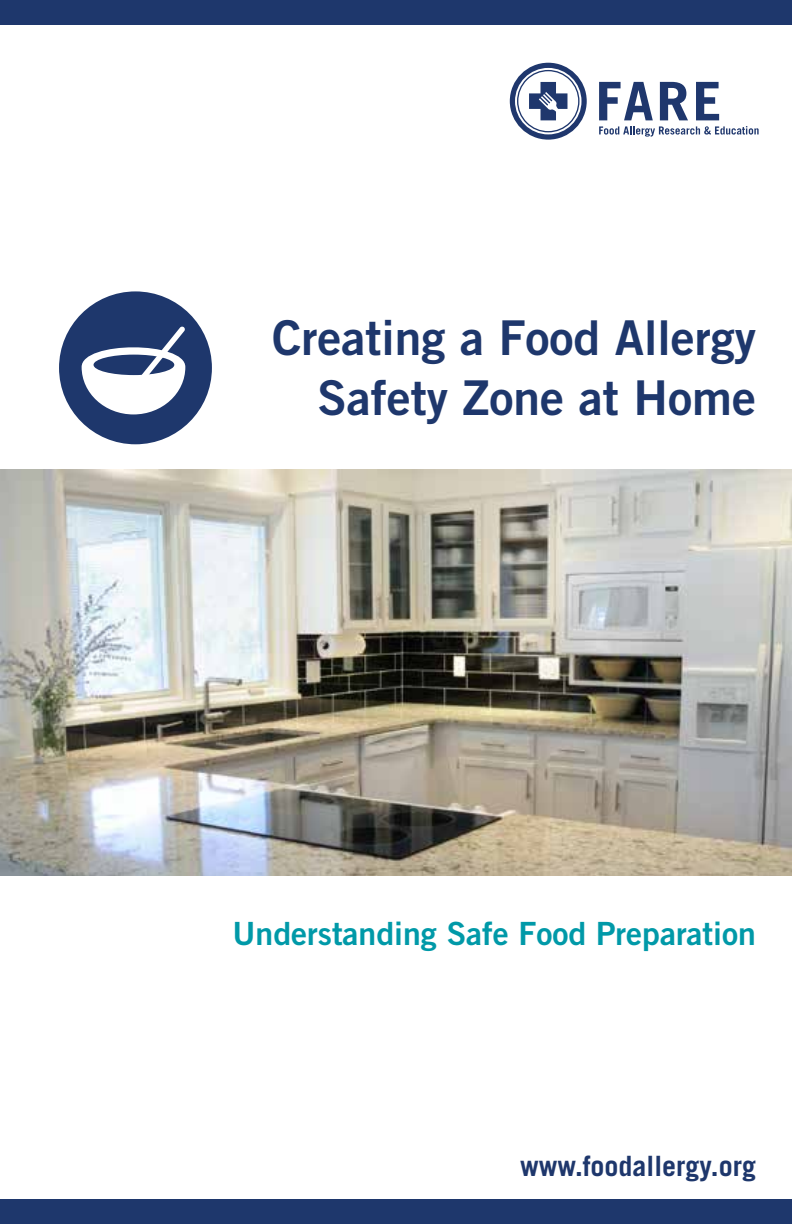
<style>
.page{position:relative;width:792px;height:1224px;background:#fff}
.page>*{position:absolute;margin:0;border:0;box-sizing:border-box;transform-origin:0 0}
.t1{font:48px/60px "Trade Gothic LT Std Bd 2";color:#1e376c;text-align:right}
.t2{font:32px "Trade Gothic LT Std Bd 2";color:#0099a8}
.t3{font:700 28px "Trade Gothic LT Std";color:#1e376c}
</style>
<div class="page">
<img style="left:0;top:469px;width:792px;height:406px">
<svg style="left:510px;top:63px;width:77px;height:77px"></svg>
<svg style="left:599px;top:82px;width:54px;height:38px"></svg>
<svg style="left:660px;top:82px;width:28px;height:38px"></svg>
<svg style="left:696px;top:82px;width:23px;height:38px"></svg>
<svg style="left:599px;top:126px;width:160px;height:11px"></svg>
<div style="left:0;top:0;width:792px;height:24px;background:#1e376c"></div>
<div style="left:0;top:1200px;width:792px;height:24px;background:#1e376c"></div>
<div style="left:59px;top:291px;width:153px;height:153px;background:#1e376c;border-radius:50%"></div>
<svg style="left:82px;top:326px;width:103px;height:88px"></svg>
<p class="t1" style="left:272px;top:307px;width:485px">Creating a Food Allergy<br>Safety Zone at Home</p>
<p class="t2" style="left:232px;top:913px;width:525px">Understanding Safe Food Preparation</p>
<p class="t3" style="left:520px;top:1148px;width:237px">www.foodallergy.org</p>
</div>
